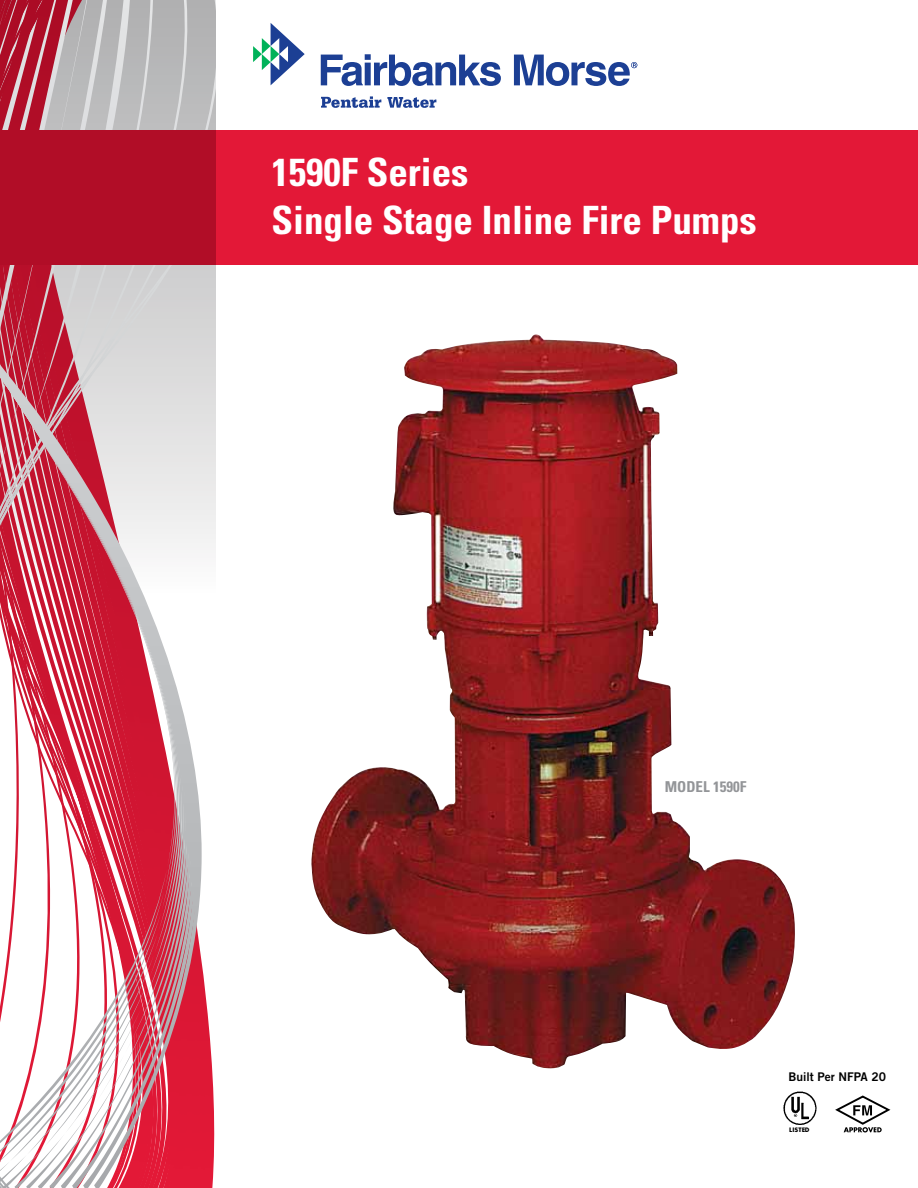
<style>
.page{position:relative;width:918px;height:1188px;background:#fff}
.page>*{position:absolute;margin:0;border:0;box-sizing:border-box;transform-origin:0 0}
.t1{font:700 condensed 39px/48px "Univers";color:#fff}
.t2{font:700 condensed 15px "Univers";color:#939598}
.t3{font:12px "Trade Gothic Bold Two";color:#000}
.t4{font:700 6.75px "Futura T";color:#000}
</style>
<div class="page">
<svg style="left:87px;top:0;width:129px;height:1188px"></svg>
<svg style="left:0;top:365px;width:202px;height:823px"></svg>
<svg style="left:0;top:0;width:87px;height:408px;background:#be5c6c"></svg>
<div style="left:1px;top:130px;width:917px;height:135px;background:#e31837"></div>
<div style="left:0;top:130px;width:216px;height:135px;background:#b10d27"></div>
<svg style="left:835px;top:1095px;width:55px;height:37px"></svg>
<img style="left:783px;top:1091px;width:34px;height:34px">
<img style="left:311px;top:336px;width:484px;height:733px">
<svg style="left:253px;top:23px;width:52px;height:62px"></svg>
<svg style="left:321px;top:54px;width:180px;height:32px"></svg>
<svg style="left:514px;top:55px;width:123px;height:31px"></svg>
<svg style="left:321px;top:96px;width:60px;height:12px"></svg>
<svg style="left:387px;top:97px;width:49px;height:11px"></svg>
<p class="t1" style="left:272px;top:148px;width:487px">1590F Series<br>Single Stage Inline Fire Pumps</p>
<p class="t2" style="left:665px;top:777px;width:83px">MODEL 1590F</p>
<p class="t3" style="left:788px;top:1069px;width:99px">Built Per NFPA 20</p>
<p class="t4" style="left:789px;top:1126px;width:22px">LISTED</p>
</div>
